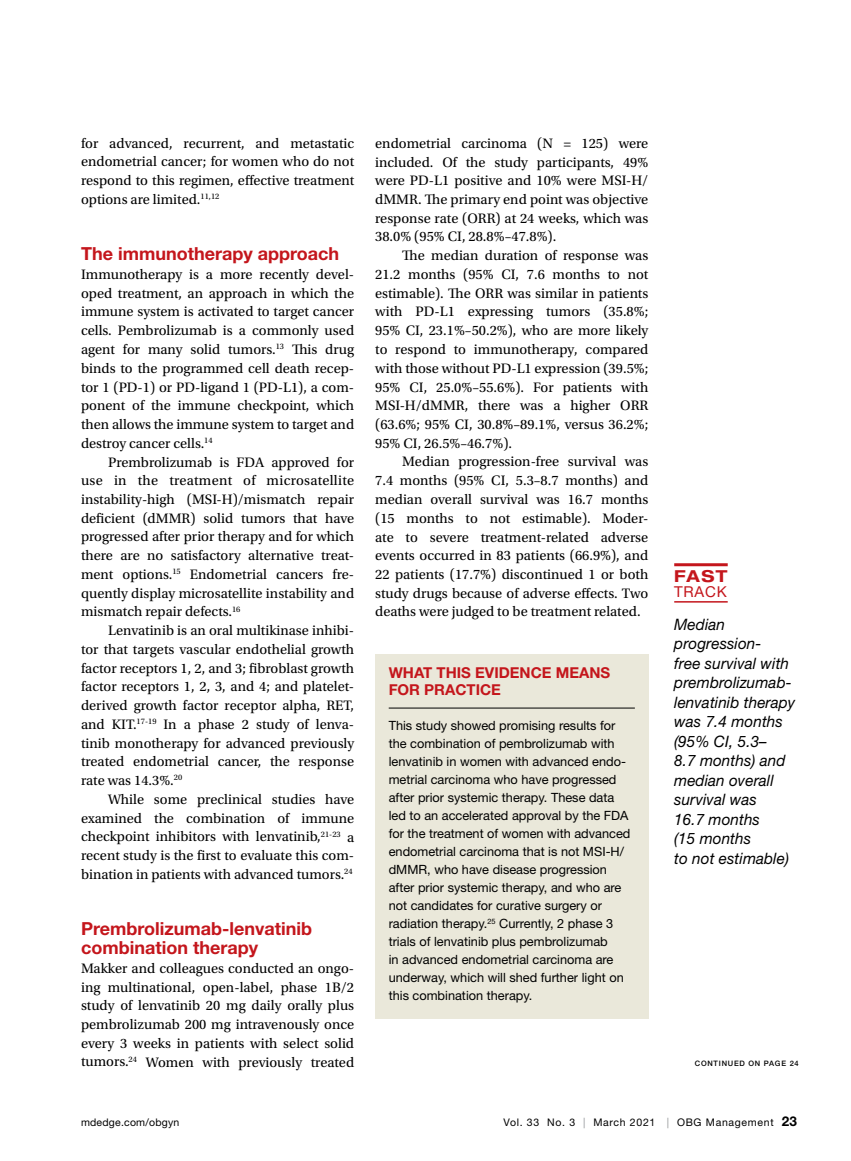
<style>
.page{position:relative;width:851px;height:1161px;background:#fff}
.page>*{position:absolute;margin:0;border:0;box-sizing:border-box;transform-origin:0 0}
.t1{font:700 18px/18.8px "Helvetica Neue LT Std";color:#c4161c}
.t2{font:700 expanded 16.5px "Helvetica Neue LT Std";color:#c4161c}
.t3{font:italic 15.75px/19.5px "Helvetica Neue LT Std";letter-spacing:.005em;color:#000}
.t4{font:700 15px/17.2px "Helvetica Neue LT Std";color:#c4161c}
.t5{font:15px "Helvetica Neue LT Std";letter-spacing:.05em;color:#c4161c}
.t6{font:14.4px/18.8px "Utopia Std";color:#000;text-align:justify}
.t7{font:12.75px/18px "Helvetica Neue LT Std";color:#000}
.t8{font:10.5px "Helvetica Neue LT Std";letter-spacing:.065em;color:#000}
.t9{font:10.5px "Helvetica Neue LT Std";letter-spacing:.02em;color:#000}
.t10{font:500 7.5px "Helvetica Neue LT Std";letter-spacing:.1em;color:#000}
.s1{color:#939598}
.s2{font-weight:700;font-size:13.5px}
</style>
<div class="page">
<hr style="left:674px;top:601px;width:53px;height:2px;background:#c4161c">
<hr style="left:674px;top:563px;width:53px;height:3px;background:#c4161c">
<div style="left:375px;top:654px;width:273px;height:365px;background:#eae8da"></div>
<hr style="left:388px;top:708px;width:246px;height:1px;background:#000">
<p class="t6" style="left:81px;top:134px;width:275px">for advanced, recurrent, and metastatic endometrial cancer; for women who do not respond to this regimen, effective treatment options are limited.<sup>11,12</sup></p>
<p class="t1" style="left:81px;top:244px;width:259px">The immunotherapy approach</p>
<p class="t6" style="left:81px;top:265px;width:275px">Immunotherapy is a more recently devel&shy;oped treatment, an approach in which the immune system is activated to target cancer cells. Pembrolizumab is a commonly used agent for many solid tumors.<sup>13</sup> This drug binds to the programmed cell death recep&shy;tor 1 (PD-1) or PD-ligand 1 (PD-L1), a com&shy;ponent of the immune checkpoint, which then allows the immune system to target and destroy cancer cells.<sup>14</sup></p>
<p class="t6" style="left:81px;top:453px;width:275px;text-indent:27px">Prembrolizumab is FDA approved for use in the treatment of microsatellite instability-high (MSI-H)/mismatch repair deficient (dMMR) solid tumors that have progressed after prior therapy and for which there are no satisfactory alternative treat&shy;ment options.<sup>15</sup> Endometrial cancers fre&shy;quently display microsatellite instability and mismatch repair defects.<sup>16</sup></p>
<p class="t6" style="left:81px;top:621px;width:275px;text-indent:27px">Lenvatinib is an oral multikinase inhibi&shy;tor that targets vascular endothelial growth factor receptors 1, 2, and 3; fibroblast growth factor receptors 1, 2, 3, and 4; and platelet&shy;derived growth factor receptor alpha, RET, and KIT.<sup>17-19</sup> In a phase 2 study of lenva&shy;tinib monotherapy for advanced previously treated endometrial cancer, the response rate was 14.3%.<sup>20</sup></p>
<p class="t6" style="left:81px;top:790px;width:275px;text-indent:27px">While some preclinical studies have examined the combination of immune checkpoint inhibitors with lenvatinib,<sup>21-23</sup> a recent study is the first to evaluate this com&shy;bination in patients with advanced tumors.<sup>24</sup></p>
<p class="t1" style="left:81px;top:919px;width:232px">Prembrolizumab-lenvatinib combination therapy</p>
<p class="t6" style="left:81px;top:959px;width:275px">Makker and colleagues conducted an ongo&shy;ing multinational, open-label, phase 1B/2 study of lenvatinib 20 mg daily orally plus pembrolizumab 200 mg intravenously once every 3 weeks in patients with select solid tumors.<sup>24</sup> Women with previously treated</p>
<p class="t6" style="left:375px;top:134px;width:275px">endometrial carcinoma (N = 125) were included. Of the study participants, 49% were PD-L1 positive and 10% were MSI-H/ dMMR. The primary end point was objective response rate (ORR) at 24 weeks, which was 38.0% (95% CI, 28.8%–47.8%).</p>
<p class="t6" style="left:375px;top:246px;width:275px;text-indent:27px">The median duration of response was 21.2 months (95% CI, 7.6 months to not estimable). The ORR was similar in patients with PD-L1 expressing tumors (35.8%; 95% CI, 23.1%–50.2%), who are more likely to respond to immunotherapy, compared with those without PD-L1 expression (39.5%; 95% CI, 25.0%–55.6%). For patients with MSI-H/dMMR, there was a higher ORR (63.6%; 95% CI, 30.8%–89.1%, versus 36.2%; 95% CI, 26.5%–46.7%).</p>
<p class="t6" style="left:375px;top:453px;width:275px;text-indent:27px">Median progression-free survival was 7.4 months (95% CI, 5.3–8.7 months) and median overall survival was 16.7 months (15 months to not estimable). Moder&shy;ate to severe treatment-related adverse events occurred in 83 patients (66.9%), and 22 patients (17.7%) discontinued 1 or both study drugs because of adverse effects. Two deaths were judged to be treatment related.</p>
<p class="t4" style="left:388px;top:664px;width:223px">WHAT THIS EVIDENCE MEANS<br>FOR PRACTICE</p>
<p class="t7" style="left:388px;top:716px;width:243px">This study showed promising results for the combination of pembrolizumab with lenvatinib in women with advanced endo&shy;metrial carcinoma who have progressed after prior systemic therapy. These data led to an accelerated approval by the FDA for the treatment of women with advanced endometrial carcinoma that is not MSI-H/ dMMR, who have disease progression after prior systemic therapy, and who are not candidates for curative surgery or radiation therapy.<sup>25</sup> Currently, 2 phase 3 trials of lenvatinib plus pembrolizumab<br>in advanced endometrial carcinoma are underway, which will shed further light on this combination therapy.</p>
<p class="t2" style="left:674px;top:566px;width:55px">FAST</p>
<p class="t5" style="left:674px;top:583px;width:54px">TRACK</p>
<p class="t3" style="left:674px;top:614px;width:122px">Median progression-<br>free survival with prembrolizumab&shy;lenvatinib therapy was 7.4 months (95% CI, 5.3–<br>8.7 months) and median overall survival was<br>16.7 months<br>(15 months<br>to not estimable)</p>
<p class="t10" style="left:694px;top:1059px;width:105px">CONTINUED ON PAGE 24</p>
<p class="t9" style="left:81px;top:1116px;width:100px">mdedge.com/obgyn</p>
<p class="t8" style="left:503px;top:1116px;width:295px">Vol. 33 No. 3 <span class="s1">|</span> March 2021 <span class="s1">|</span> OBG Management <span class="s2">23</span></p>
</div>
